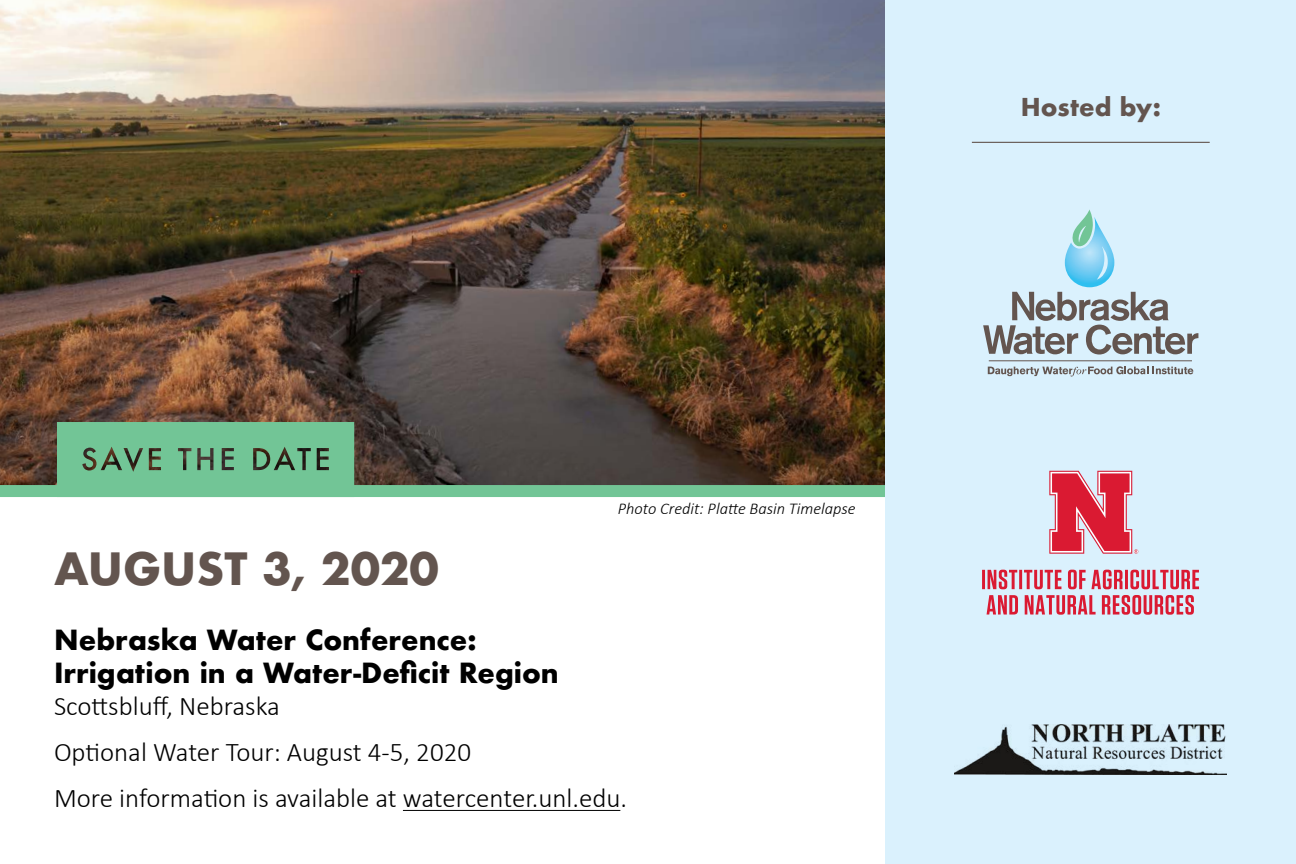
<style>
.page{position:relative;width:1296px;height:864px;background:#fff}
.page>*{position:absolute;margin:0;border:0;box-sizing:border-box;transform-origin:0 0}
.t1{font:700 43.2px "Futura";color:#63554f}
.t2{font:300 27px/45.9px "Calibri";color:#000}
.t3{font:700 27px/32.4px "Futura";color:#000}
.t4{font:700 24px "Futura";color:#63554f}
.t5{font:italic 300 16.5px "Calibri";color:#000}
</style>
<div class="page">
<img style="left:0;top:0;width:886px;height:497px">
<hr style="left:403px;top:810px;width:217px;height:1px;background:#000">
<svg style="left:57px;top:422px;width:297px;height:75px"></svg>
<div style="left:886px;top:0;width:410px;height:864px;background:#daf1fd"></div>
<img style="left:955px;top:724px;width:272px;height:50px">
<svg style="left:1085px;top:209px;width:7px;height:8px"></svg>
<img style="left:1065px;top:217px;width:49px;height:70px">
<svg style="left:983px;top:292px;width:215px;height:63px"></svg>
<hr style="left:989px;top:360px;width:203px;height:1px;background:#63554f">
<svg style="left:988px;top:366px;width:205px;height:11px"></svg>
<svg style="left:982px;top:570px;width:217px;height:19px"></svg>
<svg style="left:987px;top:595px;width:207px;height:20px"></svg>
<svg style="left:1049px;top:471px;width:89px;height:83px"></svg>
<hr style="left:972px;top:142px;width:238px;height:1px;background:#63554f">
<p class="t5" style="left:618px;top:499px;width:239px">Photo Credit: Platte Basin Timelapse</p>
<h1 class="t1" style="left:54px;top:537px;width:387px">AUGUST 3, 2020</h1>
<p class="t3" style="left:54px;top:624px;width:506px">Nebraska Water Conference:<br>Irrigation in a Water-Deficit Region</p>
<p class="t2" style="left:54px;top:683px;width:574px">Scottsbluff, Nebraska<br>Optional Water Tour: August 4-5, 2020<br>More information is available at watercenter.unl.edu.</p>
<p class="t4" style="left:1021px;top:89px;width:142px">Hosted by:</p>
</div>
